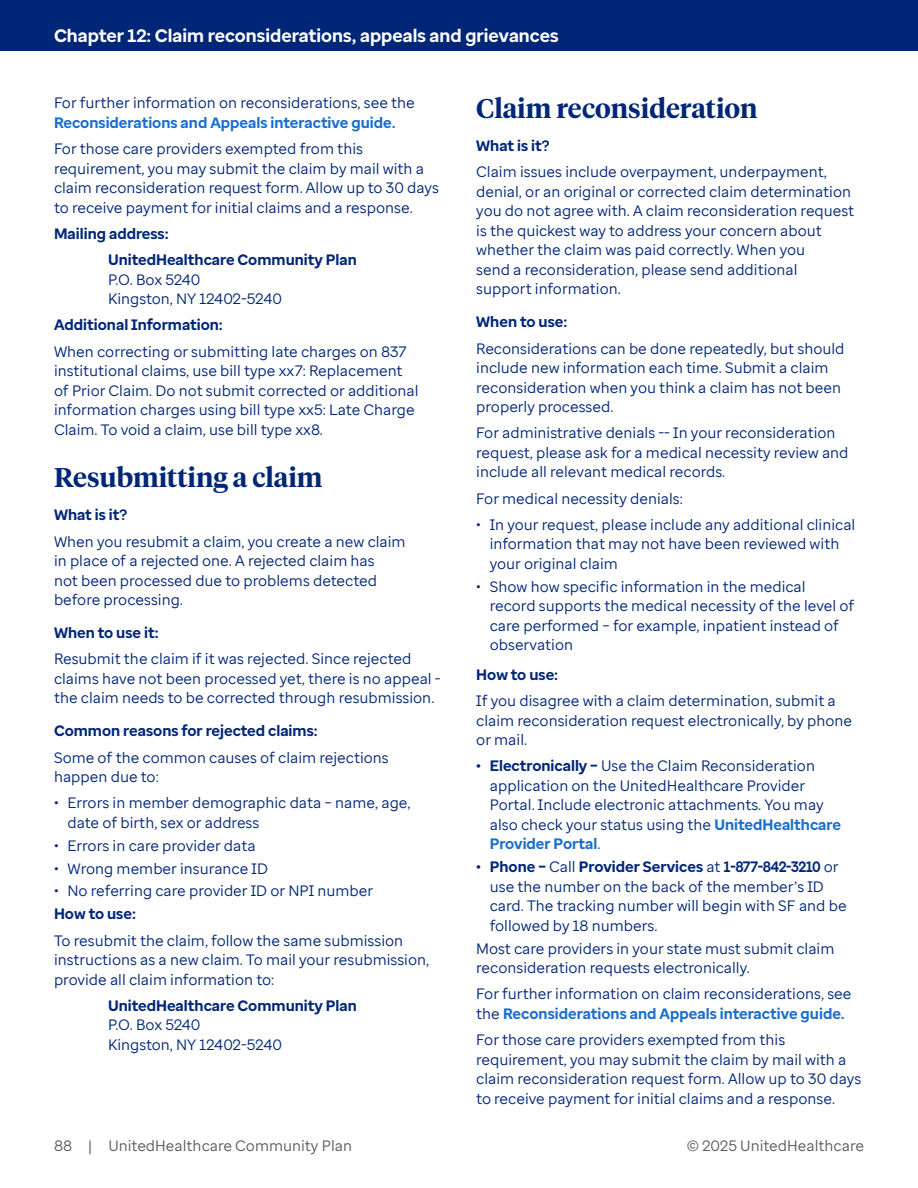
<style>
.page{position:relative;width:918px;height:1188px;background:#fff}
.page>*{position:absolute;margin:0;border:0;box-sizing:border-box;transform-origin:0 0}
.H4{font:600 27px "UHC Serif Headline";color:#002677}
.t1{font:700 18px "Enterprise Sans";color:#fff}
.Body{font:15px/19.5px "Enterprise Sans";color:#002677}
.H6-Sans{font:700 15px "Enterprise Sans";color:#002677}
.t2{font:15px "Enterprise Sans";color:#5a5a5a}
.Body-2{font:700 15px "Enterprise Sans";color:#002677}
.s1{font-weight:700;color:#196ecf}
.s2{font-weight:700}
</style>
<div class="page">
<div style="left:0;top:0;width:918px;height:51px;background:#002677"></div>
<p class="t1" style="left:54px;top:24px;width:506px">Chapter 12: Claim reconsiderations, appeals and grievances</p>
<p class="Body" style="left:54px;top:93px;width:362px">For further information on reconsiderations, see the<br><span class="s1">Reconsiderations and Appeals interactive guide.</span></p>
<p class="Body" style="left:54px;top:139px;width:387px">For those care providers exempted from this requirement, you may submit the claim by mail with a claim reconsideration request form. Allow up to 30 days to receive payment for initial claims and a response.</p>
<p class="Body-2" style="left:54px;top:224px;width:116px">Mailing address:</p>
<p class="Body" style="left:108px;top:250px;width:250px"><span class="s2">UnitedHealthcare Community Plan<br></span>P.O. Box 5240<br>Kingston, NY 12402-5240</p>
<p class="Body-2" style="left:54px;top:315px;width:170px">Additional Information:</p>
<p class="Body" style="left:54px;top:342px;width:366px">When correcting or submitting late charges on 837 institutional claims, use bill type xx7: Replacement of Prior Claim. Do not submit corrected or additional information charges using bill type xx5: Late Charge Claim. To void a claim, use bill type xx8.</p>
<p class="H4" style="left:54px;top:459px;width:270px">Resubmitting a claim</p>
<p class="H6-Sans" style="left:54px;top:505px;width:75px">What is it?</p>
<p class="Body" style="left:54px;top:531px;width:353px">When you resubmit a claim, you create a new claim in place of a rejected one. A rejected claim has<br>not been processed due to problems detected before processing.</p>
<p class="H6-Sans" style="left:54px;top:623px;width:106px">When to use it:</p>
<p class="Body" style="left:54px;top:649px;width:388px">Resubmit the claim if it was rejected. Since rejected claims have not been processed yet, there is no appeal - the claim needs to be corrected through resubmission.</p>
<p class="H6-Sans" style="left:54px;top:721px;width:265px">Common reasons for rejected claims:</p>
<p class="Body" style="left:54px;top:747px;width:336px">Some of the common causes of claim rejections happen due to:</p>
<p class="Body" style="left:68px;top:793px;width:345px;text-indent:-14px">• Errors in member demographic data – name, age, date of birth, sex or address</p>
<p class="Body" style="left:54px;top:836px;width:203px">• Errors in care provider data</p>
<p class="Body" style="left:54px;top:858px;width:216px">• Wrong member insurance ID</p>
<p class="Body" style="left:54px;top:881px;width:321px">• No referring care provider ID or NPI number</p>
<p class="Body-2" style="left:54px;top:904px;width:83px">How to use:</p>
<p class="Body" style="left:54px;top:930px;width:377px">To resubmit the claim, follow the same submission instructions as a new claim. To mail your resubmission, provide all claim information to:</p>
<p class="Body" style="left:108px;top:996px;width:250px"><span class="s2">UnitedHealthcare Community Plan<br></span>P.O. Box 5240<br>Kingston, NY 12402-5240</p>
<p class="H4" style="left:476px;top:90px;width:283px">Claim reconsideration</p>
<p class="H6-Sans" style="left:476px;top:136px;width:75px">What is it?</p>
<p class="Body" style="left:476px;top:162px;width:379px">Claim issues include overpayment, underpayment, denial, or an original or corrected claim determination you do not agree with. A claim reconsideration request is the quickest way to address your concern about whether the claim was paid correctly. When you<br>send a reconsideration, please send additional support information.</p>
<p class="H6-Sans" style="left:476px;top:312px;width:93px">When to use:</p>
<p class="Body" style="left:476px;top:338px;width:370px">Reconsiderations can be done repeatedly, but should include new information each time. Submit a claim reconsideration when you think a claim has not been properly processed.</p>
<p class="Body" style="left:476px;top:423px;width:374px">For administrative denials -- In your reconsideration request, please ask for a medical necessity review and include all relevant medical records.</p>
<p class="Body" style="left:476px;top:488px;width:208px">For medical necessity denials:</p>
<p class="Body" style="left:490px;top:515px;width:367px;text-indent:-14px">• In your request, please include any additional clinical information that may not have been reviewed with your original claim</p>
<p class="Body" style="left:490px;top:577px;width:366px;text-indent:-14px">• Show how specific information in the medical record supports the medical necessity of the level of care performed – for example, inpatient instead of observation</p>
<p class="H6-Sans" style="left:476px;top:665px;width:83px">How to use:</p>
<p class="Body" style="left:476px;top:691px;width:377px">If you disagree with a claim determination, submit a claim reconsideration request electronically, by phone or mail.</p>
<p class="Body" style="left:490px;top:756px;width:353px;text-indent:-14px"><span class="s2">• Electronically –</span> Use the Claim Reconsideration application on the UnitedHealthcare Provider Portal. Include electronic attachments. You may also check your status using the <span class="s1">UnitedHealthcare Provider Portal</span>.</p>
<p class="Body" style="left:490px;top:857px;width:358px;text-indent:-14px"><span class="s2">• Phone –</span> Call <span class="s2">Provider Services</span> at <span class="s2">1-877-842-3210</span> or use the number on the back of the member’s ID card. The tracking number will begin with SF and be followed by 18 numbers.</p>
<p class="Body" style="left:476px;top:938px;width:360px">Most care providers in your state must submit claim reconsideration requests electronically.</p>
<p class="Body" style="left:476px;top:984px;width:377px">For further information on claim reconsiderations, see the <span class="s1">Reconsiderations and Appeals interactive guide.</span></p>
<p class="Body" style="left:476px;top:1030px;width:387px">For those care providers exempted from this requirement, you may submit the claim by mail with a claim reconsideration request form. Allow up to 30 days to receive payment for initial claims and a response.</p>
<p class="t2" style="left:54px;top:1136px;width:300px">88 | UnitedHealthcare Community Plan</p>
<p class="t2" style="left:687px;top:1136px;width:179px">© 2025 UnitedHealthcare</p>
</div>
